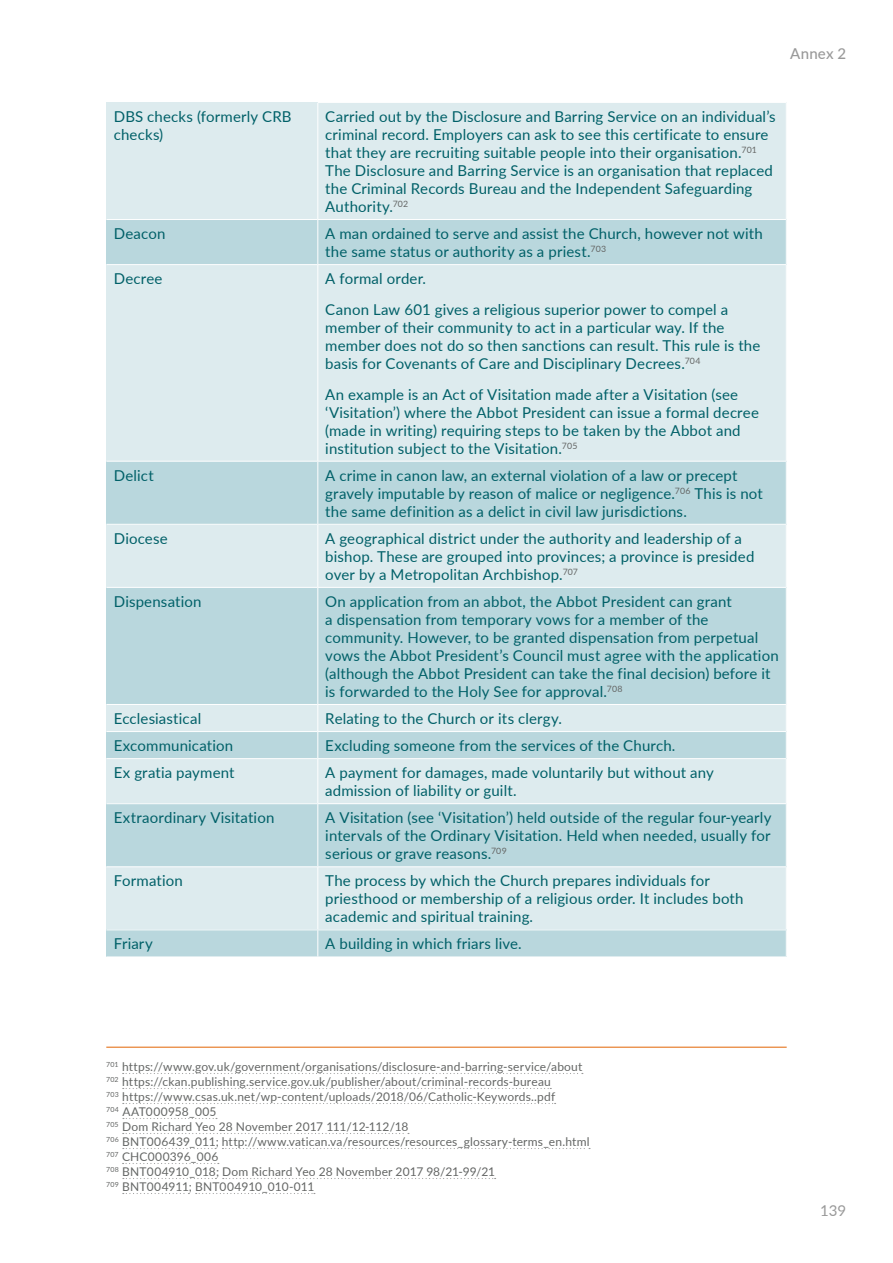
<style>
.page{position:relative;width:893px;height:1263px;background:#fff}
.page>*{position:absolute;margin:0;border:0;box-sizing:border-box;transform-origin:0 0}
.t1{font:15px/18px "Lato";letter-spacing:.01em;color:#006068}
.t2{font:500 15px "Lato";letter-spacing:.015em;color:#999}
.t3{font:15px "Lato";color:#999}
.t4{font:12px/15px "Lato";letter-spacing:.015em;color:#646665}
</style>
<div class="page">
<div style="left:318px;top:102px;width:468px;height:117px;background:#ddebee"></div>
<div style="left:318px;top:265px;width:468px;height:196px;background:#ddebee"></div>
<div style="left:318px;top:524px;width:468px;height:63px;background:#ddebee"></div>
<div style="left:318px;top:867px;width:468px;height:63px;background:#ddebee"></div>
<div style="left:318px;top:461px;width:468px;height:63px;background:#b9d7dd"></div>
<div style="left:318px;top:587px;width:468px;height:117px;background:#b9d7dd"></div>
<div style="left:318px;top:804px;width:468px;height:63px;background:#b9d7dd"></div>
<svg style="left:196px;top:1193px;width:119px;height:1px"></svg>
<svg style="left:123px;top:1193px;width:66px;height:1px"></svg>
<svg style="left:223px;top:1178px;width:273px;height:1px"></svg>
<svg style="left:123px;top:1178px;width:93px;height:1px"></svg>
<svg style="left:123px;top:1163px;width:96px;height:1px"></svg>
<svg style="left:222px;top:1148px;width:368px;height:1px"></svg>
<svg style="left:123px;top:1148px;width:93px;height:1px"></svg>
<svg style="left:123px;top:1133px;width:286px;height:1px"></svg>
<svg style="left:123px;top:1118px;width:94px;height:1px"></svg>
<svg style="left:123px;top:1103px;width:433px;height:1px"></svg>
<svg style="left:123px;top:1088px;width:428px;height:1px"></svg>
<svg style="left:123px;top:1073px;width:460px;height:1px"></svg>
<hr style="left:106px;top:1047px;width:681px;height:1px;background:#e36404">
<hr style="left:318px;top:102px;width:469px;height:1px;background:#fff">
<div style="left:106px;top:102px;width:212px;height:117px;background:#ddebee"></div>
<div style="left:106px;top:265px;width:212px;height:196px;background:#ddebee"></div>
<div style="left:106px;top:524px;width:212px;height:63px;background:#ddebee"></div>
<div style="left:106px;top:704px;width:212px;height:27px;background:#ddebee"></div>
<div style="left:318px;top:704px;width:468px;height:27px;background:#ddebee"></div>
<div style="left:106px;top:759px;width:212px;height:45px;background:#ddebee"></div>
<div style="left:318px;top:759px;width:468px;height:45px;background:#ddebee"></div>
<div style="left:106px;top:867px;width:212px;height:63px;background:#ddebee"></div>
<div style="left:106px;top:219px;width:212px;height:46px;background:#b9d7dd"></div>
<div style="left:318px;top:219px;width:468px;height:46px;background:#b9d7dd"></div>
<div style="left:106px;top:461px;width:212px;height:63px;background:#b9d7dd"></div>
<div style="left:106px;top:587px;width:212px;height:117px;background:#b9d7dd"></div>
<div style="left:106px;top:731px;width:212px;height:28px;background:#b9d7dd"></div>
<div style="left:318px;top:731px;width:468px;height:28px;background:#b9d7dd"></div>
<div style="left:106px;top:804px;width:212px;height:63px;background:#b9d7dd"></div>
<div style="left:106px;top:930px;width:212px;height:27px;background:#b9d7dd"></div>
<div style="left:318px;top:930px;width:468px;height:27px;background:#b9d7dd"></div>
<hr style="left:317px;top:103px;width:1px;height:116px;background:#fff">
<hr style="left:106px;top:219px;width:212px;height:1px;background:#fff">
<hr style="left:318px;top:219px;width:469px;height:1px;background:#fff">
<hr style="left:317px;top:220px;width:1px;height:44px;background:#fff">
<hr style="left:106px;top:264px;width:212px;height:1px;background:#fff">
<hr style="left:318px;top:264px;width:469px;height:1px;background:#fff">
<hr style="left:317px;top:265px;width:1px;height:196px;background:#fff">
<hr style="left:106px;top:461px;width:212px;height:1px;background:#fff">
<hr style="left:318px;top:461px;width:469px;height:1px;background:#fff">
<hr style="left:317px;top:462px;width:1px;height:62px;background:#fff">
<hr style="left:106px;top:524px;width:212px;height:1px;background:#fff">
<hr style="left:318px;top:524px;width:469px;height:1px;background:#fff">
<hr style="left:317px;top:525px;width:1px;height:62px;background:#fff">
<hr style="left:106px;top:587px;width:212px;height:1px;background:#fff">
<hr style="left:318px;top:587px;width:469px;height:1px;background:#fff">
<hr style="left:317px;top:588px;width:1px;height:116px;background:#fff">
<hr style="left:106px;top:704px;width:212px;height:1px;background:#fff">
<hr style="left:318px;top:704px;width:469px;height:1px;background:#fff">
<hr style="left:106px;top:731px;width:212px;height:1px;background:#fff">
<hr style="left:318px;top:731px;width:469px;height:1px;background:#fff">
<svg style="left:317px;top:705px;width:1px;height:53px"></svg>
<svg style="left:786px;top:731px;width:1px;height:27px"></svg>
<hr style="left:106px;top:758px;width:212px;height:1px;background:#fff">
<hr style="left:318px;top:758px;width:469px;height:1px;background:#fff">
<hr style="left:317px;top:759px;width:1px;height:44px;background:#fff">
<hr style="left:106px;top:803px;width:212px;height:1px;background:#fff">
<hr style="left:318px;top:803px;width:469px;height:1px;background:#fff">
<hr style="left:317px;top:804px;width:1px;height:62px;background:#fff">
<hr style="left:106px;top:866px;width:212px;height:1px;background:#fff">
<hr style="left:318px;top:866px;width:469px;height:1px;background:#fff">
<hr style="left:317px;top:867px;width:1px;height:62px;background:#fff">
<hr style="left:106px;top:929px;width:212px;height:1px;background:#fff">
<hr style="left:318px;top:929px;width:469px;height:1px;background:#fff">
<svg style="left:317px;top:930px;width:1px;height:26px"></svg>
<svg style="left:786px;top:930px;width:1px;height:26px"></svg>
<hr style="left:106px;top:956px;width:212px;height:1px;background:#fff">
<hr style="left:318px;top:956px;width:469px;height:1px;background:#fff">
<p class="t2" style="left:790px;top:43px;width:57px">Annex 2</p>
<p class="t1" style="left:114px;top:107px;width:179px">DBS checks (formerly CRB checks)</p>
<p class="t1" style="left:325px;top:107px;width:452px">Carried out by the Disclosure and Barring Service on an individual’s criminal record. Employers can ask to see this certificate to ensure that they are recruiting suitable people into their organisation.<sup>701<br></sup>The Disclosure and Barring Service is an organisation that replaced the Criminal Records Bureau and the Independent Safeguarding Authority.<sup>702</sup></p>
<p class="t1" style="left:114px;top:224px;width:53px">Deacon</p>
<p class="t1" style="left:325px;top:224px;width:439px">A man ordained to serve and assist the Church, however not with the same status or authority as a priest.<sup>703</sup></p>
<p class="t1" style="left:114px;top:269px;width:50px">Decree</p>
<p class="t1" style="left:325px;top:263px;width:404px;line-height:30.8px">A formal order.<br>Canon Law 601 gives a religious superior power to compel a</p>
<p class="t1" style="left:325px;top:318px;width:437px">member of their community to act in a particular way. If the member does not do so then sanctions can result. This rule is the basis for Covenants of Care and Disciplinary Decrees.<sup>704</sup></p>
<p class="t1" style="left:325px;top:385px;width:435px">An example is an Act of Visitation made after a Visitation (see ‘Visitation’) where the Abbot President can issue a formal decree (made in writing) requiring steps to be taken by the Abbot and institution subject to the Visitation.<sup>705</sup></p>
<p class="t1" style="left:325px;top:466px;width:439px">A crime in canon law, an external violation of a law or precept gravely imputable by reason of malice or negligence.<sup>706</sup> This is not the same definition as a delict in civil law jurisdictions.</p>
<p class="t1" style="left:325px;top:529px;width:431px">A geographical district under the authority and leadership of a bishop. These are grouped into provinces; a province is presided over by a Metropolitan Archbishop.<sup>707</sup></p>
<p class="t1" style="left:325px;top:592px;width:455px">On application from an abbot, the Abbot President can grant<br>a dispensation from temporary vows for a member of the community. However, to be granted dispensation from perpetual vows the Abbot President’s Council must agree with the application (although the Abbot President can take the final decision) before it is forwarded to the Holy See for approval.<sup>708</sup></p>
<p class="t1" style="left:114px;top:466px;width:42px">Delict</p>
<p class="t1" style="left:114px;top:529px;width:55px">Diocese</p>
<p class="t1" style="left:114px;top:592px;width:89px">Dispensation</p>
<p class="t1" style="left:114px;top:709px;width:89px">Ecclesiastical</p>
<p class="t1" style="left:325px;top:709px;width:238px">Relating to the Church or its clergy.</p>
<p class="t1" style="left:114px;top:736px;width:121px">Excommunication</p>
<p class="t1" style="left:325px;top:736px;width:352px">Excluding someone from the services of the Church.</p>
<p class="t1" style="left:114px;top:763px;width:122px">Ex gratia payment</p>
<p class="t1" style="left:325px;top:763px;width:390px">A payment for damages, made voluntarily but without any admission of liability or guilt.</p>
<p class="t1" style="left:114px;top:808px;width:162px">Extraordinary Visitation</p>
<p class="t1" style="left:325px;top:808px;width:448px;text-align:justify">A Visitation (see ‘Visitation’) held outside of the regular four-yearly intervals of the Ordinary Visitation. Held when needed, usually for serious or grave reasons.<sup>709</sup></p>
<p class="t1" style="left:325px;top:871px;width:420px">The process by which the Church prepares individuals for priesthood or membership of a religious order. It includes both academic and spiritual training.</p>
<p class="t1" style="left:114px;top:871px;width:71px">Formation</p>
<p class="t1" style="left:114px;top:934px;width:41px">Friary</p>
<p class="t1" style="left:325px;top:934px;width:198px">A building in which friars live.</p>
<p class="t4" style="left:106px;top:1058px;width:485px"><sup>701</sup> https://www.gov.uk/government/organisations/disclosure-and-barring-service/about <sup>702</sup> https://ckan.publishing.service.gov.uk/publisher/about/criminal-records-bureau<br><sup>703</sup> https://www.csas.uk.net/wp-content/uploads/2018/06/Catholic-Keywords..pdf<br><sup>704</sup> AAT000958_005<br><sup>705</sup> Dom Richard Yeo 28 November 2017 111/12-112/18<br><sup>706</sup> BNT006439_011; http://www.vatican.va/resources/resources_glossary-terms_en.html <sup>707</sup> CHC000396_006<br><sup>708</sup> BNT004910_018; Dom Richard Yeo 28 November 2017 98/21-99/21<br><sup>709</sup> BNT004911; BNT004910_010-011</p>
<p class="t3" style="left:820px;top:1200px;width:28px">139</p>
</div>
